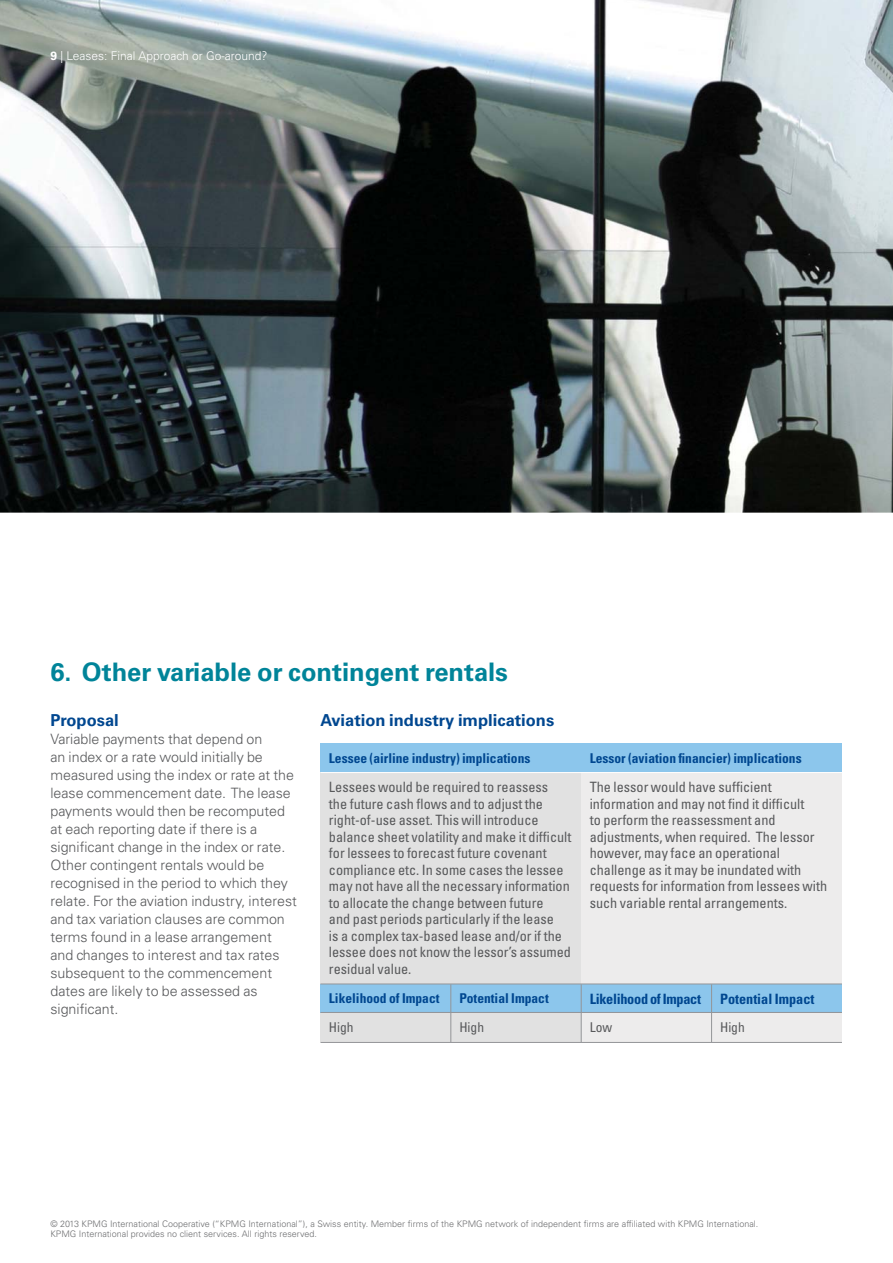
<style>
.page{position:relative;width:893px;height:1263px;background:#fff}
.page>*{position:absolute;margin:0;border:0;box-sizing:border-box;transform-origin:0 0}
.t1{font:700 25.5px "Univers LT Std";color:#008499}
.t2{font:700 16.5px "Univers LT Std";color:#004790}
.t3{font:condensed 14.25px/16.5px "Univers";color:#58595b}
.t4{font:300 14.25px/18px "Univers LT Std";color:#58595b}
.t5{font:700 condensed 14.25px "Univers";letter-spacing:-.02em;color:#004790}
.t6{font:700 condensed 14.25px "Univers";color:#004790}
.t7{font:700 condensed 13.5px "Univers";color:#004790}
.t8{font:condensed 13.5px "Univers";color:#58595b}
.t9{font:300 12px "Univers";color:#fff}
.t10{font:300 9px/10.5px "Univers LT Std";color:#6d6e70}
.s1{font-family:"Univers LT Std";font-weight:700}
.s2{font-family:"Univers LT Std"}
</style>
<div class="page">
<img style="left:0;top:0;width:893px;height:513px">
<div style="left:320px;top:743px;width:261px;height:30px;background:#8cc6ec"></div>
<div style="left:581px;top:743px;width:261px;height:30px;background:#8cc6ec"></div>
<div style="left:320px;top:773px;width:261px;height:211px;background:#e1e1e1"></div>
<div style="left:320px;top:1012px;width:131px;height:30px;background:#e1e1e1"></div>
<div style="left:451px;top:1012px;width:130px;height:30px;background:#e1e1e1"></div>
<div style="left:581px;top:773px;width:261px;height:211px;background:#edecec"></div>
<div style="left:581px;top:1012px;width:130px;height:30px;background:#edecec"></div>
<div style="left:711px;top:1012px;width:131px;height:30px;background:#edecec"></div>
<div style="left:320px;top:984px;width:131px;height:28px;background:#8cc6ec"></div>
<div style="left:451px;top:984px;width:130px;height:28px;background:#8cc6ec"></div>
<div style="left:581px;top:984px;width:130px;height:28px;background:#8cc6ec"></div>
<div style="left:711px;top:984px;width:131px;height:28px;background:#8cc6ec"></div>
<hr style="left:320px;top:984px;width:522px;height:1px;background:#939598">
<svg style="left:450px;top:984px;width:1px;height:58px"></svg>
<svg style="left:581px;top:984px;width:1px;height:58px"></svg>
<svg style="left:711px;top:984px;width:1px;height:58px"></svg>
<hr style="left:320px;top:1012px;width:522px;height:1px;background:#939598">
<hr style="left:320px;top:772px;width:522px;height:1px;background:#fff">
<hr style="left:320px;top:1042px;width:522px;height:1px;background:#939598">
<p class="t9" style="left:50px;top:51px;width:218px"><span class="s1">9</span> <span class="s2">|</span> Leases: Final Approach or Go-around?</p>
<h1 class="t1" style="left:50px;top:660px;width:459px">6. Other variable or contingent rentals</h1>
<p class="t2" style="left:50px;top:713px;width:70px">Proposal</p>
<p class="t4" style="left:50px;top:731px;width:248px">Variable payments that depend on<br>an index or a rate would initially be measured using the index or rate at the lease commencement date. The lease payments would then be recomputed at each reporting date if there is a significant change in the index or rate.<br>Other contingent rentals would be recognised in the period to which they relate. For the aviation industry, interest and tax variation clauses are common terms found in a lease arrangement and changes to interest and tax rates subsequent to the commencement dates are likely to be assessed as significant.</p>
<p class="t2" style="left:320px;top:713px;width:235px">Aviation industry implications</p>
<p class="t7" style="left:329px;top:753px;width:203px">Lessee (airline industry) implications</p>
<p class="t3" style="left:329px;top:780px;width:244px">Lessees would be required to reassess<br>the future cash flows and to adjust the right-of-use asset. This will introduce balance sheet volatility and make it difficult for lessees to forecast future covenant compliance etc. In some cases the lessee may not have all the necessary information to allocate the change between future<br>and past periods particularly if the lease<br>is a complex tax-based lease and/or if the lessee does not know the lessor’s assumed residual value.</p>
<p class="t7" style="left:329px;top:993px;width:112px">Likelihood of Impact</p>
<p class="t7" style="left:459px;top:993px;width:91px">Potential Impact</p>
<p class="t8" style="left:329px;top:1022px;width:26px">High</p>
<p class="t8" style="left:459px;top:1022px;width:26px">High</p>
<p class="t7" style="left:590px;top:753px;width:213px">Lessor (aviation financier) implications</p>
<p class="t3" style="left:590px;top:780px;width:239px">The lessor would have sufficient information and may not find it difficult<br>to perform the reassessment and adjustments, when required. The lessor however, may face an operational challenge as it may be inundated with requests for information from lessees with such variable rental arrangements.</p>
<p class="t5" style="left:590px;top:994px;width:113px">Likelihood of Impact</p>
<p class="t6" style="left:720px;top:994px;width:96px">Potential Impact</p>
<p class="t8" style="left:590px;top:1022px;width:24px">Low</p>
<p class="t8" style="left:720px;top:1022px;width:26px">High</p>
<p class="t10" style="left:50px;top:1219px;width:709px">© 2013 KPMG International Cooperative (“KPMG International”), a Swiss entity. Member firms of the KPMG network of independent firms are affiliated with KPMG International.<br>KPMG International provides no client services. All rights reserved.</p>
</div>
